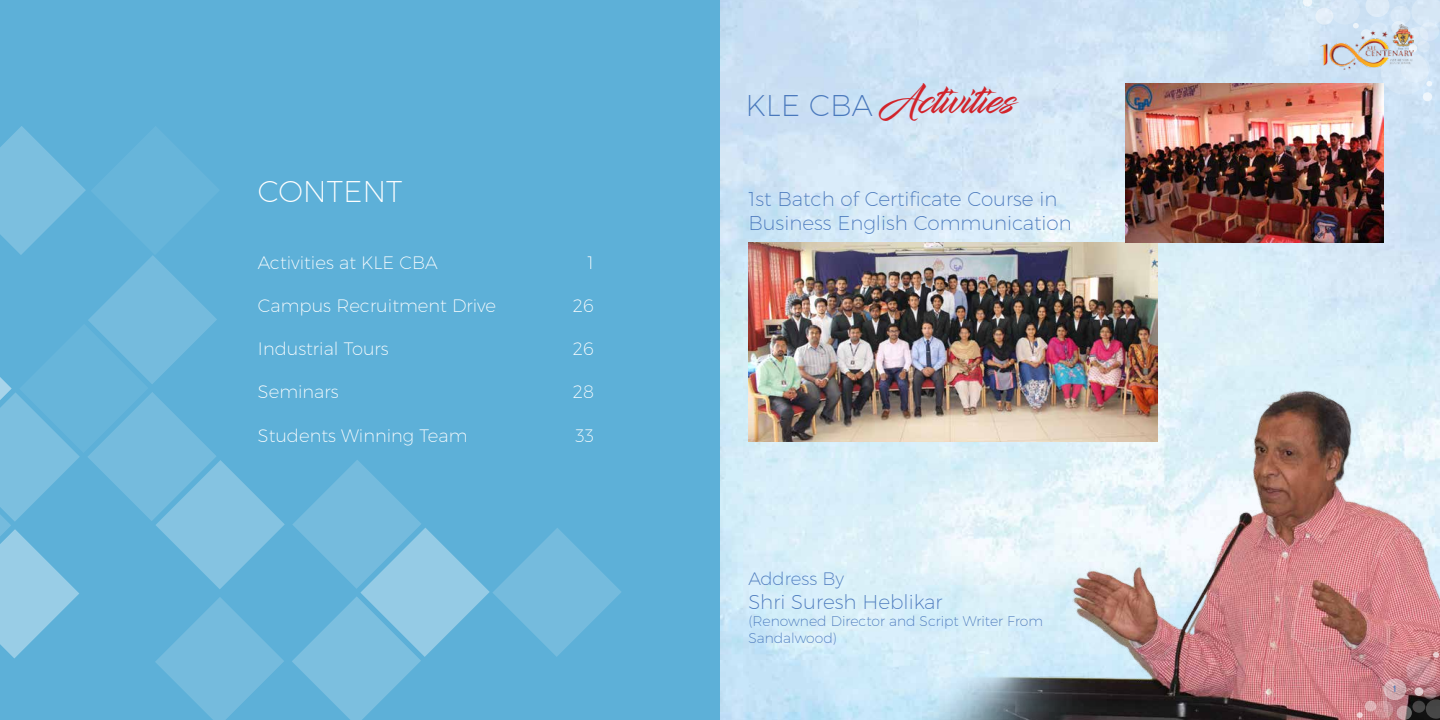
<style>
.page{position:relative;width:1440px;height:720px;background:#fff}
.page>*{position:absolute;margin:0;border:0;box-sizing:border-box;transform-origin:0 0}
.t1{font:condensed 40px "Infinite Stroke";color:#d2232a}
.t2{font:30px "Trueno Ult Lt";color:#fff}
.t3{font:20px/24px "Trueno Ult Lt";color:#4978bc}
.t4{font:18px "Trueno Ult Lt";color:#fff}
.t5{font:18px "Trueno Ult Lt";color:#4978bc}
.t6{font:14px/16.8px "Trueno Ult Lt";color:#4978bc}
.t7{font:condensed 10px "Abadi";color:#4978bc}
.s1{font-family:"Trueno Ult Lt";font-stretch:normal;font-size:30px;color:#4978bc}
</style>
<div class="page">
<img style="left:720px;top:0;width:720px;height:720px">
<div style="left:1381px;top:50px;width:47px;height:45px;background:#d5e6f6;border-radius:50%"></div>
<svg style="left:1366px;top:0;width:24px;height:17px"></svg>
<div style="left:1315px;top:8px;width:18px;height:17px;background:#e5eff9;border-radius:50%"></div>
<svg style="left:1303px;top:0;width:9px;height:7px"></svg>
<div style="left:1423px;top:92px;width:9px;height:9px;background:#eff6fd;border-radius:50%"></div>
<div style="left:1390px;top:6px;width:21px;height:19px;background:#d8e8f7;border-radius:50%"></div>
<div style="left:1408px;top:27px;width:20px;height:19px;background:#d9e9f7;border-radius:50%"></div>
<svg style="left:1411px;top:0;width:29px;height:27px"></svg>
<div style="left:1370px;top:22px;width:18px;height:18px;background:#d6e7f7;border-radius:50%"></div>
<div style="left:1401px;top:55px;width:29px;height:27px;background:#ddebf8;border-radius:50%"></div>
<div style="left:1391px;top:21px;width:15px;height:14px;background:#e4eff9;border-radius:50%"></div>
<div style="left:1409px;top:44px;width:8px;height:8px;background:#edf4fa;border-radius:50%"></div>
<svg style="left:1330px;top:0;width:30px;height:24px"></svg>
<svg style="left:1426px;top:81px;width:6px;height:5px"></svg>
<div style="left:1418px;top:41px;width:12px;height:11px;background:#d5e5f4;border-radius:50%"></div>
<div style="left:1419px;top:22px;width:20px;height:19px;background:#d8e8f8;border-radius:50%"></div>
<img style="left:1321px;top:24px;width:92px;height:45px">
<img style="left:748px;top:243px;width:410px;height:198px">
<img style="left:1125px;top:84px;width:258px;height:158px">
<img style="left:922px;top:389px;width:518px;height:331px">
<div style="left:0;top:0;width:719px;height:720px;background:#5db0d8"></div>
<svg style="left:0;top:126px;width:285px;height:594px"></svg>
<svg style="left:292px;top:460px;width:329px;height:260px"></svg>
<svg style="left:1374px;top:701px;width:19px;height:18px"></svg>
<svg style="left:1406px;top:656px;width:31px;height:29px"></svg>
<svg style="left:1397px;top:706px;width:15px;height:14px"></svg>
<div style="left:1365px;top:701px;width:11px;height:10px;background:#dfb3b6;border-radius:50%"></div>
<svg style="left:1414px;top:687px;width:9px;height:9px"></svg>
<svg style="left:1357px;top:712px;width:6px;height:6px"></svg>
<svg style="left:1433px;top:652px;width:6px;height:6px"></svg>
<svg style="left:1412px;top:701px;width:13px;height:12px"></svg>
<svg style="left:1424px;top:687px;width:13px;height:12px"></svg>
<svg style="left:1426px;top:699px;width:14px;height:20px"></svg>
<svg style="left:1384px;top:679px;width:22px;height:21px"></svg>
<h2 class="t2" style="left:258px;top:174px;width:146px">CONTENT</h2>
<p class="t4" style="left:258px;top:251px;width:181px">Activities at KLE CBA</p>
<p class="t4" style="left:588px;top:251px;width:8px">1</p>
<p class="t4" style="left:258px;top:295px;width:240px">Campus Recruitment Drive</p>
<p class="t4" style="left:573px;top:295px;width:23px">26</p>
<p class="t4" style="left:258px;top:338px;width:132px">Industrial Tours</p>
<p class="t4" style="left:573px;top:338px;width:23px">26</p>
<p class="t4" style="left:258px;top:381px;width:82px">Seminars</p>
<p class="t4" style="left:573px;top:381px;width:23px">28</p>
<p class="t4" style="left:258px;top:424px;width:211px">Students Winning Team</p>
<p class="t4" style="left:575px;top:424px;width:20px">33</p>
<h1 class="t1" style="left:746px;top:76px;width:274px"><span class="s1">KLE CBA</span> Activities</h1>
<p class="t3" style="left:748px;top:186px;width:325px">1st Batch of Certificate Course in<br>Business English Communication</p>
<p class="t5" style="left:748px;top:568px;width:97px">Address By</p>
<p class="t3" style="left:748px;top:590px;width:196px">Shri Suresh Heblikar</p>
<p class="t6" style="left:748px;top:613px;width:296px">(Renowned Director and Script Writer From<br>Sandalwood)</p>
<p class="t7" style="left:1393px;top:683px;width:6px">1</p>
</div>
